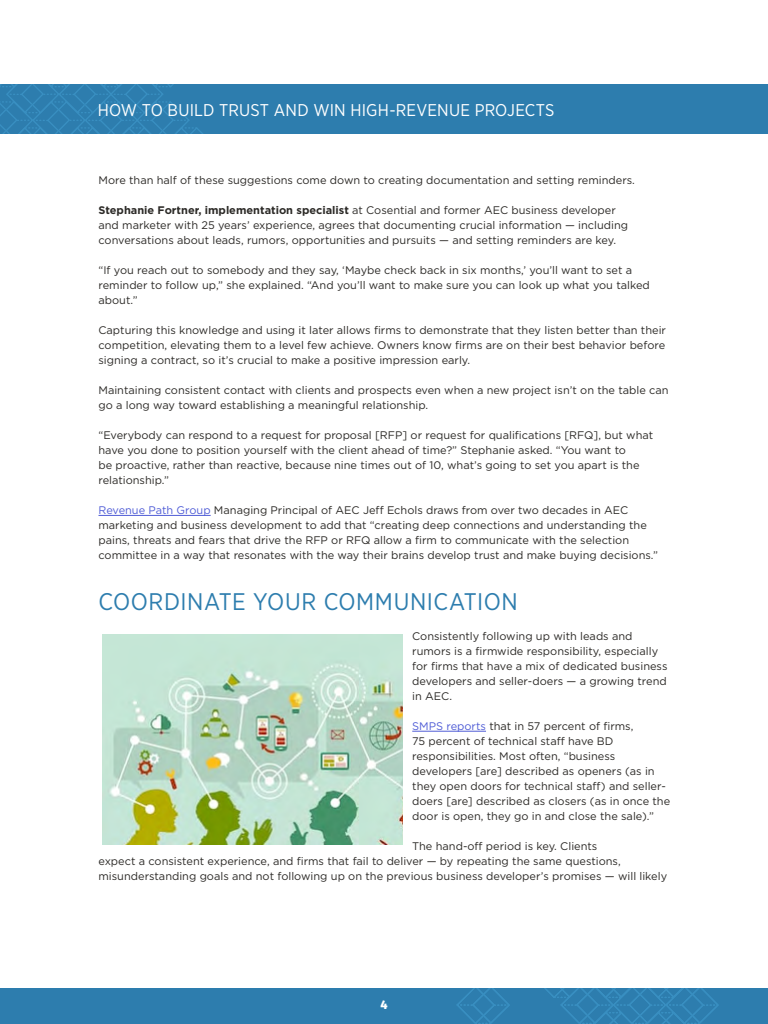
<style>
.page{position:relative;width:768px;height:1024px;background:#fff}
.page>*{position:absolute;margin:0;border:0;box-sizing:border-box;transform-origin:0 0}
.t1{font:24px "Gotham Narrow";letter-spacing:.02em;color:#2d7dae}
.t2{font:17px "Gotham Narrow";letter-spacing:.005em;color:#fff}
.t3{font:800 12.5px "Fira Sans";color:#fff}
.t4{font:11px/15px "Gotham";color:#2c2a27}
.s1{font-weight:700}
.s2{color:#4f5cd6}
</style>
<div class="page">
<div style="left:0;top:84px;width:768px;height:50px;background:#2d7dae"></div>
<svg style="left:0;top:84px;width:203px;height:50px"></svg>
<div style="left:0;top:989px;width:768px;height:35px;background:#2d7dae"></div>
<svg style="left:457px;top:989px;width:53px;height:35px"></svg>
<svg style="left:545px;top:989px;width:174px;height:35px"></svg>
<hr style="left:98px;top:515px;width:113px;height:1px;background:#4f5cd6">
<hr style="left:412px;top:731px;width:74px;height:1px;background:#4f5cd6">
<img style="left:102px;top:634px;width:300px;height:211px">
<h2 class="t2" style="left:98px;top:99px;width:458px">HOW TO BUILD TRUST AND WIN HIGH-REVENUE PROJECTS</h2>
<p class="t4" style="left:98px;top:172px;width:538px">More than half of these suggestions come down to creating documentation and setting reminders.</p>
<p class="t4" style="left:98px;top:202px;width:531px"><span class="s1">Stephanie Fortner, implementation specialist</span> at Cosential and former AEC business developer and marketer with 25 years’ experience, agrees that documenting crucial information — including conversations about leads, rumors, opportunities and pursuits — and setting reminders are key.</p>
<p class="t4" style="left:98px;top:262px;width:553px">“If you reach out to somebody and they say, ‘Maybe check back in six months,’ you’ll want to set a reminder to follow up,” she explained. “And you’ll want to make sure you can look up what you talked about.”</p>
<p class="t4" style="left:98px;top:322px;width:569px;text-align:justify">Capturing this knowledge and using it later allows firms to demonstrate that they listen better than their competition, elevating them to a level few achieve. Owners know firms are on their best behavior before signing a contract, so it’s crucial to make a positive impression early.</p>
<p class="t4" style="left:98px;top:382px;width:572px">Maintaining consistent contact with clients and prospects even when a new project isn’t on the table can go a long way toward establishing a meaningful relationship.</p>
<p class="t4" style="left:98px;top:427px;width:556px">“Everybody can respond to a request for proposal [RFP] or request for qualifications [RFQ], but what have you done to position yourself with the client ahead of time?” Stephanie asked. “You want to<br>be proactive, rather than reactive, because nine times out of 10, what’s going to set you apart is the relationship.”</p>
<p class="t4" style="left:98px;top:502px;width:561px"><span class="s2">Revenue Path Group</span> Managing Principal of AEC Jeff Echols draws from over two decades in AEC marketing and business development to add that “creating deep connections and understanding the pains, threats and fears that drive the RFP or RFQ allow a firm to communicate with the selection committee in a way that resonates with the way their brains develop trust and make buying decisions.”</p>
<h1 class="t1" style="left:98px;top:586px;width:421px">COORDINATE YOUR COMMUNICATION</h1>
<p class="t4" style="left:412px;top:628px;width:257px">Consistently following up with leads and rumors is a firmwide responsibility, especially for firms that have a mix of dedicated business developers and seller-doers — a growing trend in AEC.</p>
<p class="t4" style="left:412px;top:718px;width:260px"><span class="s2">SMPS reports</span> that in 57 percent of firms,<br>75 percent of technical staff have BD responsibilities. Most often, “business developers [are] described as openers (as in they open doors for technical staff) and seller&shy;doers [are] described as closers (as in once the door is open, they go in and close the sale).”</p>
<p class="t4" style="left:98px;top:838px;width:570px;text-indent:314px">The hand-off period is key. Clients<br>expect a consistent experience, and firms that fail to deliver — by repeating the same questions, misunderstanding goals and not following up on the previous business developer’s promises — will likely</p>
<p class="t3" style="left:380px;top:993px;width:9px">4</p>
</div>
